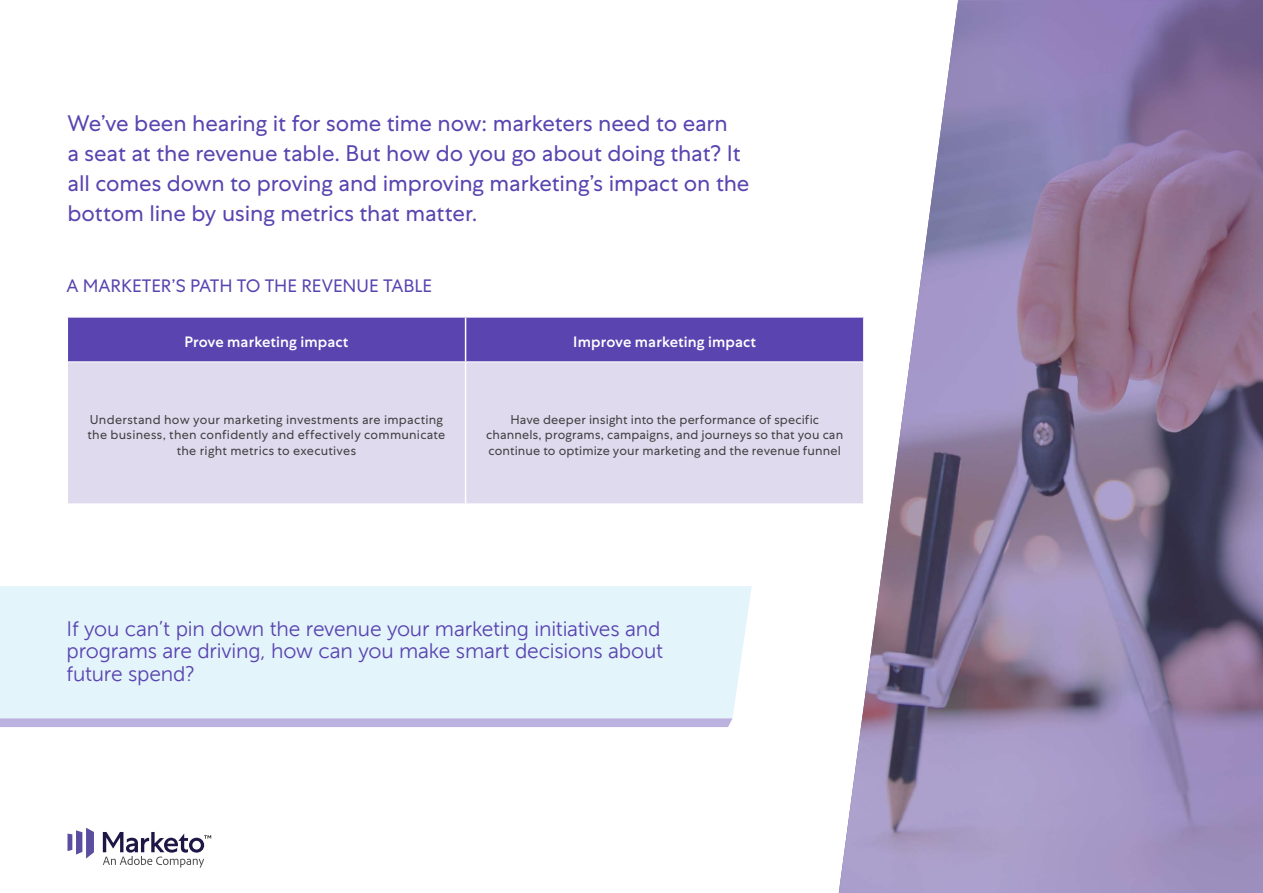
<style>
.page{position:relative;width:1263px;height:893px;background:#fff}
.page>*{position:absolute;margin:0;border:0;box-sizing:border-box;transform-origin:0 0}
.t1{font:22.5px/30px "Centra No 1";letter-spacing:-.005em;color:#5944b0}
.t2{font:21px/22.5px "Marketo Sans";letter-spacing:-.01em;color:#5944b0;text-align:justify}
.t3{font:18px "Centra No 1";letter-spacing:-.005em;color:#5944b0}
.t4{font:500 15px "Centra No 1";letter-spacing:.005em;color:#fff}
.t5{font:12.75px/15.3px "Centra No 1";letter-spacing:.015em;color:#414042;text-align:center}
</style>
<div class="page">
<svg style="left:68px;top:828px;width:26px;height:30px"></svg>
<svg style="left:103px;top:832px;width:108px;height:36px"></svg>
<div style="left:0;top:586px;width:752px;height:132px;background:#e4f4fb"></div>
<svg style="left:0;top:718px;width:732px;height:9px"></svg>
<div style="left:68px;top:318px;width:771px;height:43px;background:#5944b0"></div>
<div style="left:68px;top:362px;width:771px;height:141px;background:#dfdaed"></div>
<hr style="left:465px;top:318px;width:1px;height:43px;background:#fff">
<hr style="left:465px;top:362px;width:1px;height:141px;background:#fff">
<img style="left:839px;top:0;width:424px;height:893px">
<h1 class="t1" style="left:68px;top:108px;width:683px">We’ve been hearing it for some time now: marketers need to earn<br>a seat at the revenue table. But how do you go about doing that? It all comes down to proving and improving marketing’s impact on the bottom line by using metrics that matter.</h1>
<h3 class="t3" style="left:67px;top:275px;width:367px">A MARKETER’S PATH TO THE REVENUE TABLE</h3>
<p class="t4" style="left:184px;top:333px;width:166px">Prove marketing impact</p>
<p class="t4" style="left:573px;top:333px;width:184px">Improve marketing impact</p>
<p class="t5" style="left:88px;top:412px;width:359px">Understand how your marketing investments are impacting the business, then confidently and effectively communicate the right metrics to executives</p>
<p class="t5" style="left:486px;top:412px;width:359px">Have deeper insight into the performance of specific channels, programs, campaigns, and journeys so that you can continue to optimize your marketing and the revenue funnel</p>
<h2 class="t2" style="left:67px;top:617px;width:598px">If you can’t pin down the revenue your marketing initiatives and programs are driving, how can you make smart decisions about future spend?</h2>
</div>
